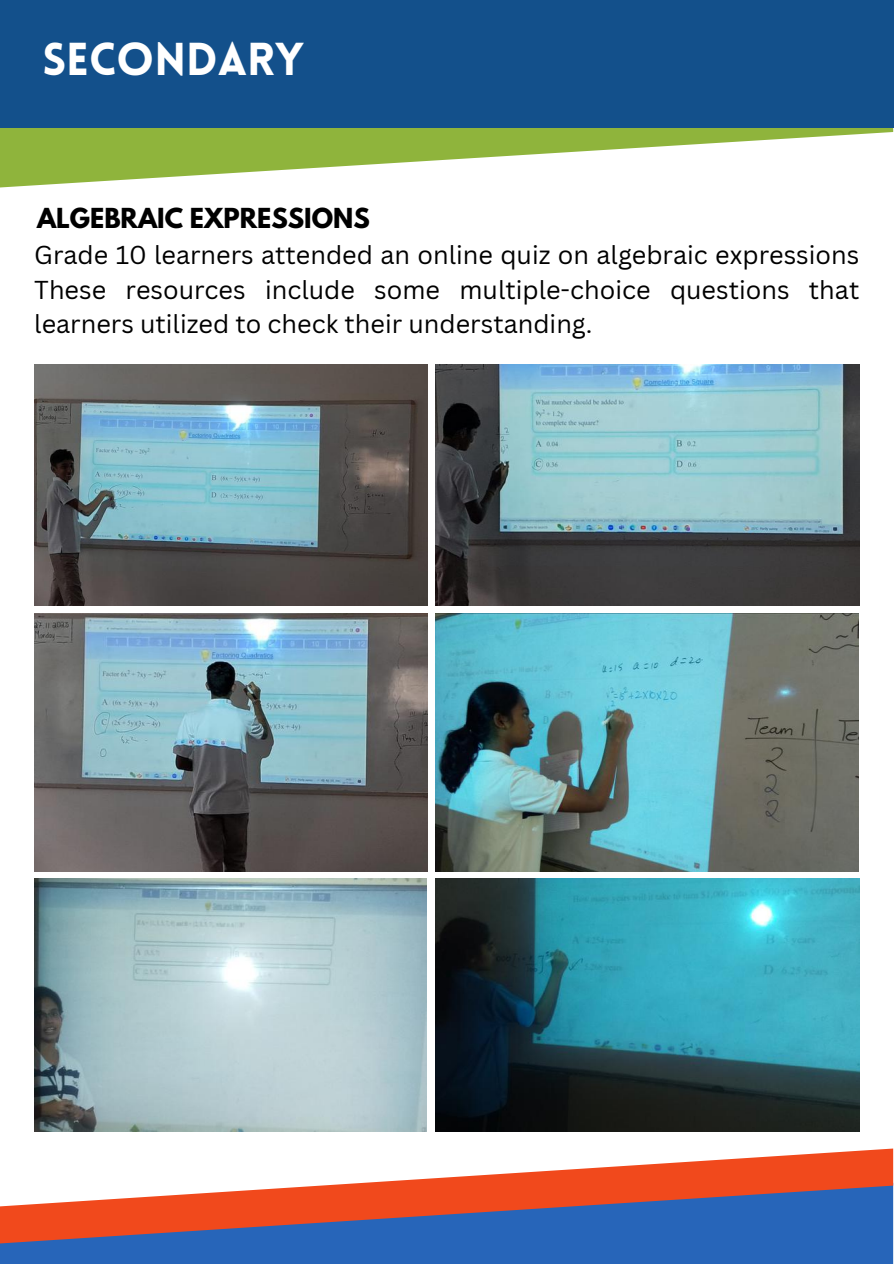
<style>
.page{position:relative;width:894px;height:1264px;background:#fff}
.page>*{position:absolute;margin:0;border:0;box-sizing:border-box;transform-origin:0 0}
.t1{font:900 45px "Lovelo";color:#fff}
.t2{font:25.2px/34.8px "Canva Sans";color:#000;text-align:justify}
.t3{font:700 24.45px "League Spartan";color:#000}
</style>
<div class="page">
<svg style="left:0;top:128px;width:892px;height:59px;fill:#8fb43c"></svg>
<div style="left:0;top:0;width:892px;height:128px;background:#13508b"></div>
<div style="left:0;top:1243px;width:892px;height:20px;background:#2765b9"></div>
<svg style="left:0;top:1148px;width:892px;height:95px"></svg>
<img style="left:34px;top:365px;width:393px;height:241px">
<img style="left:435px;top:365px;width:423px;height:241px">
<img style="left:34px;top:613px;width:393px;height:258px">
<img style="left:34px;top:878px;width:392px;height:253px">
<img style="left:435px;top:878px;width:423px;height:253px">
<img style="left:435px;top:613px;width:422px;height:258px">
<h1 class="t1" style="left:42px;top:41px;width:263px">SECONDARY</h1>
<p class="t3" style="left:37px;top:206px;width:334px">ALGEBRAIC EXPRESSIONS</p>
<p class="t2" style="left:34px;top:236px;width:826px">Grade 10 learners attended an online quiz on algebraic expressions These resources include some multiple-choice questions that learners utilized to check their understanding.</p>
</div>
